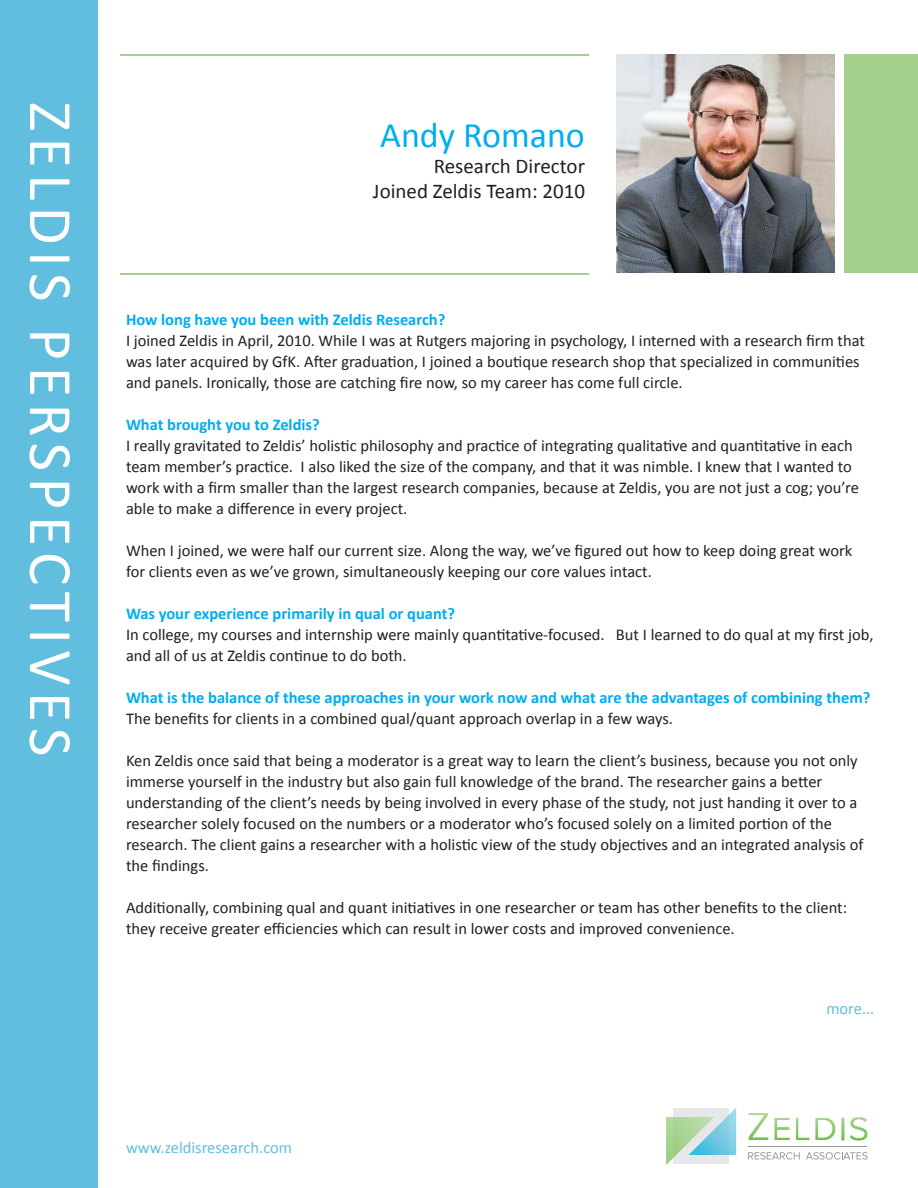
<style>
.page{position:relative;width:918px;height:1188px;background:#fff}
.page>*{position:absolute;margin:0;border:0;box-sizing:border-box;transform-origin:0 0}
.t1{font:62.4px "Calibri";letter-spacing:.1em;color:#fff}
.t2{font:36px "Calibri";color:#00adef}
.t3{font:21px/25.2px "Calibri";color:#221f1f;text-align:right}
.t4{font:16.5px/21px "Calibri";color:#221f1f}
.t5{font:700 16.5px "Calibri";color:#00adef}
.t6{font:16.5px "Calibri";color:#61bede}
</style>
<div class="page">
<div style="left:0;top:0;width:98px;height:1188px;background:#61bede"></div>
<img style="left:748px;top:1113px;width:21px;height:27px">
<img style="left:774px;top:1118px;width:16px;height:22px">
<img style="left:796px;top:1118px;width:14px;height:22px">
<img style="left:815px;top:1118px;width:21px;height:22px">
<img style="left:841px;top:1118px;width:3px;height:22px">
<img style="left:850px;top:1117px;width:18px;height:24px">
<svg style="left:673px;top:1108px;width:16px;height:9px"></svg>
<div style="left:674px;top:1109px;width:55px;height:55px;background:#e6e7e8"></div>
<img style="left:689px;top:1108px;width:47px;height:47px">
<img style="left:666px;top:1117px;width:48px;height:48px">
<svg style="left:748px;top:1152px;width:52px;height:8px"></svg>
<svg style="left:806px;top:1152px;width:62px;height:8px"></svg>
<hr style="left:748px;top:1146px;width:119px;height:1px;background:#939597">
<hr style="left:120px;top:273px;width:468px;height:1px;background:#a5d08c">
<hr style="left:120px;top:54px;width:468px;height:1px;background:#a5d08c">
<div style="left:844px;top:54px;width:74px;height:219px;background:#a5d08c"></div>
<img style="left:616px;top:54px;width:219px;height:218px">
<h1 class="t1" style="left:73px;top:102px;width:656px;rotate:90deg">ZELDIS PERSPECTIVES</h1>
<h2 class="t2" style="left:380px;top:123px;width:206px">Andy Romano</h2>
<p class="t3" style="left:373px;top:155px;width:214px">Research Director<br>Joined Zeldis Team: 2010</p>
<p class="t5" style="left:126px;top:313px;width:321px">How long have you been with Zeldis Research?</p>
<p class="t4" style="left:126px;top:329px;width:741px">I joined Zeldis in April, 2010. While I was at Rutgers majoring in psychology, I interned with a research firm that was later acquired by GfK. After graduation, I joined a boutique research shop that specialized in communities and panels. Ironically, those are catching fire now, so my career has come full circle.</p>
<p class="t5" style="left:126px;top:418px;width:195px">What brought you to Zeldis?</p>
<p class="t4" style="left:126px;top:434px;width:734px">I really gravitated to Zeldis’ holistic philosophy and practice of integrating qualitative and quantitative in each team member’s practice. I also liked the size of the company, and that it was nimble. I knew that I wanted to work with a firm smaller than the largest research companies, because at Zeldis, you are not just a cog; you’re able to make a difference in every project.</p>
<p class="t4" style="left:126px;top:539px;width:728px">When I joined, we were half our current size. Along the way, we’ve figured out how to keep doing great work for clients even as we’ve grown, simultaneously keeping our core values intact.</p>
<p class="t5" style="left:126px;top:607px;width:331px">Was your experience primarily in qual or quant?</p>
<p class="t4" style="left:126px;top:623px;width:749px">In college, my courses and internship were mainly quantitative-focused. But I learned to do qual at my first job, and all of us at Zeldis continue to do both.</p>
<p class="t5" style="left:126px;top:691px;width:746px">What is the balance of these approaches in your work now and what are the advantages of combining them?</p>
<p class="t4" style="left:126px;top:707px;width:549px">The benefits for clients in a combined qual/quant approach overlap in a few ways.</p>
<p class="t4" style="left:126px;top:751px;width:739px">Ken Zeldis once said that being a moderator is a great way to learn the client’s business, because you not only immerse yourself in the industry but also gain full knowledge of the brand. The researcher gains a better understanding of the client’s needs by being involved in every phase of the study, not just handing it over to a researcher solely focused on the numbers or a moderator who’s focused solely on a limited portion of the research. The client gains a researcher with a holistic view of the study objectives and an integrated analysis of the findings.</p>
<p class="t4" style="left:126px;top:896px;width:723px">Additionally, combining qual and quant initiatives in one researcher or team has other benefits to the client: they receive greater efficiencies which can result in lower costs and improved convenience.</p>
<p class="t6" style="left:126px;top:1136px;width:168px">www.zeldisresearch.com</p>
<p class="t6" style="left:826px;top:1003px;width:50px">more...</p>
</div>
